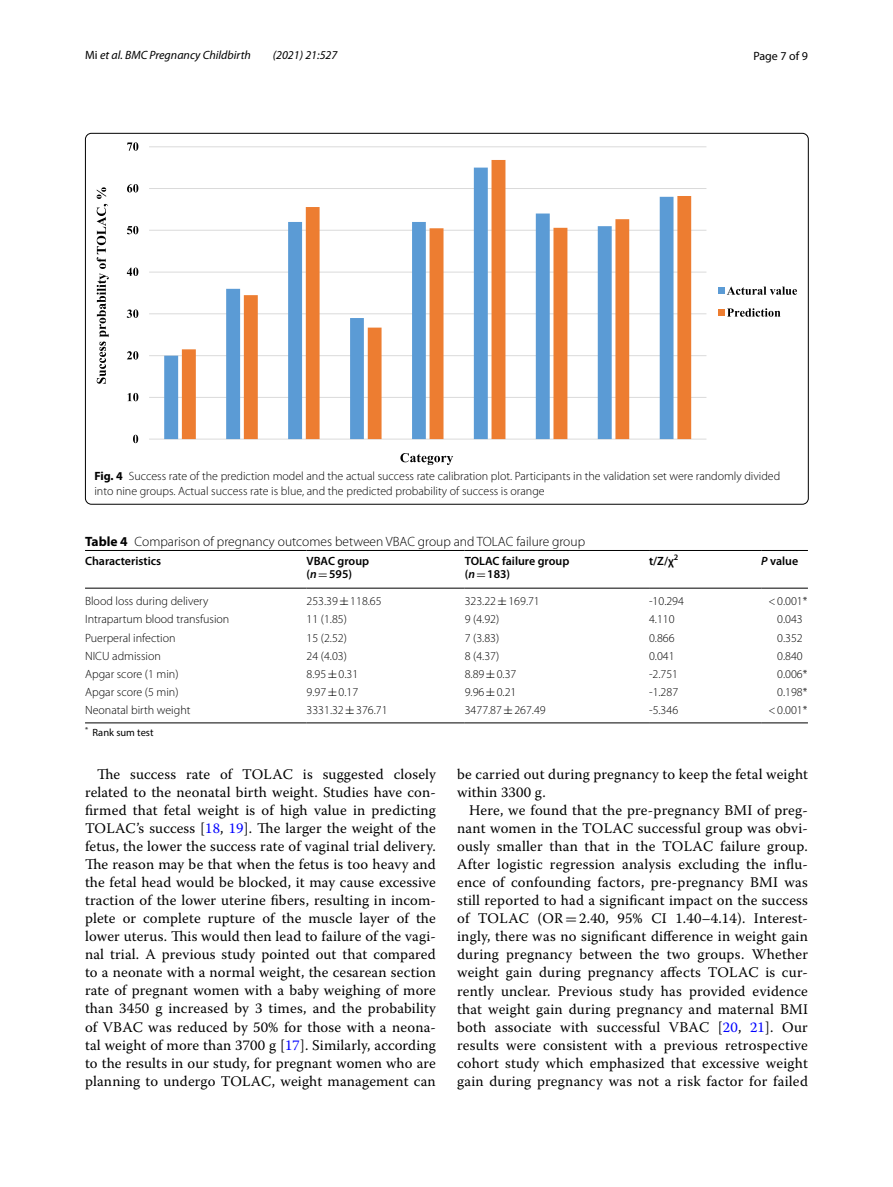
<style>
.page{position:relative;width:893px;height:1187px;background:#fff}
.page>*{position:absolute;margin:0;border:0;box-sizing:border-box;transform-origin:0 0}
.t1{font:14.7px/18px "Warnock Pro";letter-spacing:.01em;color:#000;text-align:justify}
.t2{font:300 13.5px "Myriad Pro";color:#000}
.t3{font:300 12px/15px "Myriad Pro";color:#000}
.t4{font:600 12px/13.5px "Myriad Pro";color:#000}
.t5{font:italic 12px "Myriad Pro";color:#000}
.t6{font:12px "Myriad Pro";color:#000}
.t7{font:10.5px "Myriad Pro";color:#000}
.s1{font-style:normal}
.s2{font-weight:700}
.s3{font-style:italic}
.s4{font-family:"MTSY";font-weight:400}
.s5{color:#00f}
.s6{font-family:"MTSY"}
</style>
<div class="page">
<hr style="left:149px;top:438px;width:557px;height:1px;background:#d9d9d9">
<hr style="left:149px;top:397px;width:557px;height:1px;background:#d9d9d9">
<hr style="left:149px;top:355px;width:557px;height:1px;background:#d9d9d9">
<hr style="left:149px;top:313px;width:557px;height:1px;background:#d9d9d9">
<hr style="left:149px;top:271px;width:557px;height:1px;background:#d9d9d9">
<hr style="left:149px;top:230px;width:557px;height:1px;background:#d9d9d9">
<hr style="left:149px;top:188px;width:557px;height:1px;background:#d9d9d9">
<hr style="left:149px;top:146px;width:557px;height:1px;background:#d9d9d9">
<svg style="left:164px;top:271px;width:18px;height:168px"></svg>
<svg style="left:182px;top:160px;width:509px;height:279px"></svg>
<svg style="left:133px;top:435px;width:5px;height:8px"></svg>
<svg style="left:127px;top:393px;width:11px;height:8px"></svg>
<svg style="left:127px;top:351px;width:11px;height:8px"></svg>
<svg style="left:127px;top:309px;width:11px;height:9px"></svg>
<svg style="left:127px;top:267px;width:11px;height:9px"></svg>
<svg style="left:127px;top:226px;width:11px;height:8px"></svg>
<svg style="left:127px;top:184px;width:11px;height:8px"></svg>
<svg style="left:127px;top:142px;width:11px;height:9px"></svg>
<svg style="left:97px;top:187px;width:12px;height:196px"></svg>
<svg style="left:400px;top:453px;width:53px;height:12px"></svg>
<svg style="left:718px;top:286px;width:79px;height:9px"></svg>
<svg style="left:718px;top:308px;width:62px;height:9px"></svg>
<hr style="left:85px;top:550px;width:222px;height:1px;background:#000">
<hr style="left:85px;top:588px;width:222px;height:1px;background:#000">
<hr style="left:307px;top:550px;width:158px;height:1px;background:#000">
<hr style="left:307px;top:588px;width:158px;height:1px;background:#000">
<hr style="left:465px;top:550px;width:184px;height:1px;background:#000">
<hr style="left:465px;top:588px;width:184px;height:1px;background:#000">
<hr style="left:649px;top:550px;width:112px;height:1px;background:#000">
<hr style="left:649px;top:588px;width:112px;height:1px;background:#000">
<hr style="left:761px;top:550px;width:47px;height:1px;background:#000">
<hr style="left:761px;top:588px;width:47px;height:1px;background:#000">
<hr style="left:85px;top:722px;width:222px;height:1px;background:#000">
<hr style="left:307px;top:722px;width:158px;height:1px;background:#000">
<hr style="left:465px;top:722px;width:184px;height:1px;background:#000">
<hr style="left:649px;top:722px;width:112px;height:1px;background:#000">
<hr style="left:761px;top:722px;width:47px;height:1px;background:#000">
<p class="t5" style="left:85px;top:48px;width:167px"><span class="s1">Mi</span> et al. BMC Pregnancy Childbirth</p>
<p class="t5" style="left:273px;top:48px;width:66px">(2021) 21:527</p>
<p class="t6" style="left:753px;top:48px;width:56px">Page 7 of 9</p>
<p class="t3" style="left:94px;top:469px;width:687px"><span class="s2">Fig. 4</span> Success rate of the prediction model and the actual success rate calibration plot. Participants in the validation set were randomly divided into nine groups. Actual success rate is blue, and the predicted probability of success is orange</p>
<p class="t2" style="left:85px;top:534px;width:502px"><span class="s2">Table 4</span> Comparison of pregnancy outcomes between VBAC group and TOLAC failure group</p>
<p class="t4" style="left:85px;top:553px;width:78px">Characteristics</p>
<p class="t4" style="left:307px;top:553px;width:64px">VBAC group (<span class="s3">n</span><span class="s4">=</span>595)</p>
<p class="t4" style="left:465px;top:553px;width:106px">TOLAC failure group (<span class="s3">n</span><span class="s4">=</span>183)</p>
<p class="t4" style="left:649px;top:553px;width:31px">t/Z/χ<sup>2</sup></p>
<p class="t4" style="left:761px;top:553px;width:39px"><span class="s3">P</span> value</p>
<p class="t3" style="left:85px;top:594px;width:125px">Blood loss during delivery</p>
<p class="t3" style="left:307px;top:594px;width:77px">253.39<span class="s4">±</span>118.65</p>
<p class="t3" style="left:465px;top:594px;width:77px">323.22<span class="s4">±</span>169.71</p>
<p class="t3" style="left:649px;top:594px;width:36px">-10.294</p>
<p class="t3" style="left:769px;top:594px;width:40px">&lt;0.001*</p>
<p class="t3" style="left:85px;top:612px;width:146px">Intrapartum blood transfusion</p>
<p class="t3" style="left:307px;top:612px;width:42px">11 (1.85)</p>
<p class="t3" style="left:465px;top:612px;width:36px">9 (4.92)</p>
<p class="t3" style="left:649px;top:612px;width:27px">4.110</p>
<p class="t3" style="left:777px;top:612px;width:27px">0.043</p>
<p class="t3" style="left:85px;top:630px;width:92px">Puerperal infection</p>
<p class="t3" style="left:307px;top:630px;width:42px">15 (2.52)</p>
<p class="t3" style="left:465px;top:630px;width:36px">7 (3.83)</p>
<p class="t3" style="left:649px;top:630px;width:27px">0.866</p>
<p class="t3" style="left:777px;top:630px;width:27px">0.352</p>
<p class="t3" style="left:85px;top:648px;width:77px">NICU admission</p>
<p class="t3" style="left:307px;top:648px;width:42px">24 (4.03)</p>
<p class="t3" style="left:465px;top:648px;width:36px">8 (4.37)</p>
<p class="t3" style="left:649px;top:648px;width:27px">0.041</p>
<p class="t3" style="left:777px;top:648px;width:27px">0.840</p>
<p class="t3" style="left:85px;top:666px;width:95px">Apgar score (1 min)</p>
<p class="t3" style="left:307px;top:666px;width:53px">8.95<span class="s4">±</span>0.31</p>
<p class="t3" style="left:465px;top:666px;width:53px">8.89<span class="s4">±</span>0.37</p>
<p class="t3" style="left:649px;top:666px;width:31px">-2.751</p>
<p class="t3" style="left:777px;top:666px;width:32px">0.006*</p>
<p class="t3" style="left:85px;top:684px;width:95px">Apgar score (5 min)</p>
<p class="t3" style="left:307px;top:684px;width:53px">9.97<span class="s4">±</span>0.17</p>
<p class="t3" style="left:465px;top:684px;width:53px">9.96<span class="s4">±</span>0.21</p>
<p class="t3" style="left:649px;top:684px;width:31px">-1.287</p>
<p class="t3" style="left:777px;top:684px;width:32px">0.198*</p>
<p class="t3" style="left:85px;top:703px;width:107px">Neonatal birth weight</p>
<p class="t3" style="left:307px;top:703px;width:82px">3331.32<span class="s4">±</span>376.71</p>
<p class="t3" style="left:465px;top:703px;width:82px">3477.87<span class="s4">±</span>267.49</p>
<p class="t3" style="left:649px;top:703px;width:31px">-5.346</p>
<p class="t3" style="left:769px;top:703px;width:40px">&lt;0.001*</p>
<p class="t7" style="left:85px;top:726px;width:70px"><sup>*</sup> Rank sum test</p>
<p class="t1" style="left:85px;top:765px;width:352px;text-indent:12px">The success rate of TOLAC is suggested closely related to the neonatal birth weight. Studies have con&shy;firmed that fetal weight is of high value in predicting TOLAC’s success [<span class="s5">18</span>, <span class="s5">19</span>]. The larger the weight of the fetus, the lower the success rate of vaginal trial delivery.<br>The reason may be that when the fetus is too heavy and the fetal head would be blocked, it may cause excessive traction of the lower uterine fibers, resulting in incom&shy;plete or complete rupture of the muscle layer of the lower uterus. This would then lead to failure of the vagi&shy;nal trial. A previous study pointed out that compared to a neonate with a normal weight, the cesarean section rate of pregnant women with a baby weighing of more than 3450 g increased by 3 times, and the probability of VBAC was reduced by 50% for those with a neona&shy;tal weight of more than 3700 g [<span class="s5">17</span>]. Similarly, according to the results in our study, for pregnant women who are planning to undergo TOLAC, weight management can</p>
<p class="t1" style="left:457px;top:765px;width:352px">be carried out during pregnancy to keep the fetal weight within 3300 g.</p>
<p class="t1" style="left:457px;top:801px;width:352px;text-indent:12px">Here, we found that the pre-pregnancy BMI of preg&shy;nant women in the TOLAC successful group was obvi&shy;ously smaller than that in the TOLAC failure group.<br>After logistic regression analysis excluding the influ&shy;ence of confounding factors, pre-pregnancy BMI was still reported to had a significant impact on the success of TOLAC (OR<span class="s6">=</span>2.40, 95% CI 1.40–4.14). Interest&shy;ingly, there was no significant difference in weight gain during pregnancy between the two groups. Whether weight gain during pregnancy affects TOLAC is cur&shy;rently unclear. Previous study has provided evidence that weight gain during pregnancy and maternal BMI both associate with successful VBAC [<span class="s5">20</span>, <span class="s5">21</span>]. Our results were consistent with a previous retrospective cohort study which emphasized that excessive weight gain during pregnancy was not a risk factor for failed</p>
</div>
